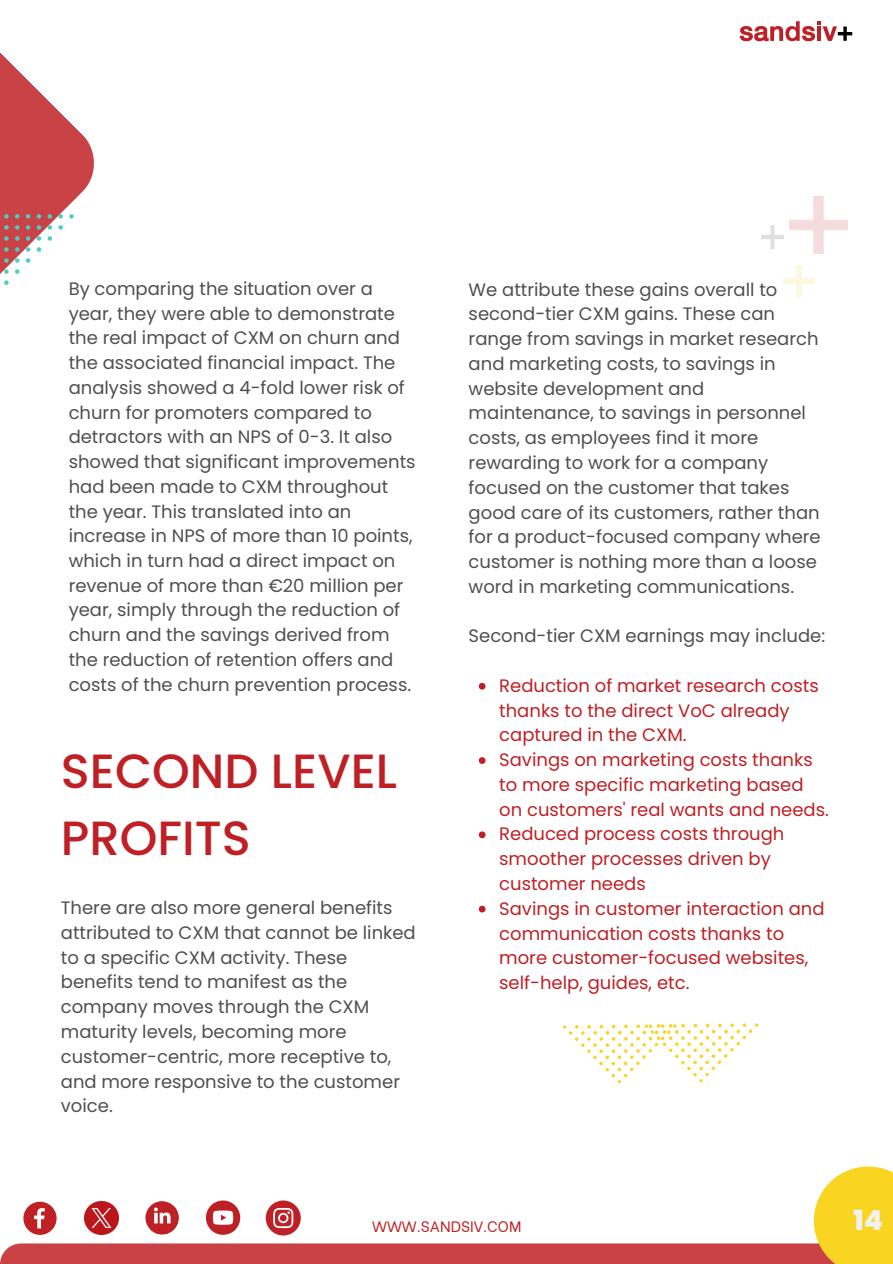
<style>
.page{position:relative;width:893px;height:1264px;background:#fff}
.page>*{position:absolute;margin:0;border:0;box-sizing:border-box;transform-origin:0 0}
.t1{font:500 48px/66.9px "Poppins";color:#bf2025}
.t2{font:800 27.75px "Poppins";color:#f2f2f2}
.t3{font:18px/24.8px "Poppins";color:#4f4f4f}
.t4{font:18px/24.8px "Poppins";color:#bf2025}
.t5{font:15px "Be Vietnam";color:#bf2025}
</style>
<div class="page">
<svg style="left:0;top:52px;width:94px;height:233px"></svg>
<div style="left:0;top:1243px;width:841px;height:20px;background:#c84246"></div>
<svg style="left:739px;top:21px;width:113px;height:20px"></svg>
<div style="left:813px;top:1166px;width:79px;height:97px;background:#f9d522"></div>
<svg style="left:478px;top:683px;width:7px;height:6px"></svg>
<svg style="left:478px;top:757px;width:7px;height:7px"></svg>
<svg style="left:478px;top:831px;width:7px;height:7px"></svg>
<svg style="left:478px;top:905px;width:7px;height:7px"></svg>
<svg style="left:563px;top:1023px;width:195px;height:61px"></svg>
<img style="left:761px;top:226px;width:22px;height:22px">
<svg style="left:145px;top:1201px;width:34px;height:33px"></svg>
<svg style="left:150px;top:1205px;width:29px;height:29px"></svg>
<svg style="left:23px;top:1201px;width:34px;height:33px"></svg>
<div style="left:206px;top:1200px;width:34px;height:34px;background:#bf2025;border-radius:50%"></div>
<svg style="left:213px;top:1210px;width:20px;height:14px"></svg>
<div style="left:266px;top:1200px;width:35px;height:35px;background:#bf2025;border-radius:50%"></div>
<svg style="left:273px;top:1207px;width:20px;height:20px"></svg>
<img style="left:85px;top:1201px;width:33px;height:33px">
<p class="t3" style="left:69px;top:276px;width:348px">By comparing the situation over a year, they were able to demonstrate the real impact of CXM on churn and the associated financial impact. The analysis showed a 4-fold lower risk of churn for promoters compared to detractors with an NPS of 0-3. It also showed that significant improvements had been made to CXM throughout the year. This translated into an increase in NPS of more than 10 points, which in turn had a direct impact on revenue of more than €20 million per year, simply through the reduction of churn and the savings derived from the reduction of retention offers and costs of the churn prevention process.</p>
<p class="t1" style="left:61px;top:738px;width:338px">SECOND LEVEL<br>PROFITS</p>
<p class="t3" style="left:61px;top:895px;width:356px">There are also more general benefits attributed to CXM that cannot be linked to a specific CXM activity. These benefits tend to manifest as the company moves through the CXM maturity levels, becoming more customer-centric, more receptive to, and more responsive to the customer voice.</p>
<p class="t3" style="left:468px;top:277px;width:353px">We attribute these gains overall to second-tier CXM gains. These can range from savings in market research and marketing costs, to savings in website development and maintenance, to savings in personnel costs, as employees find it more rewarding to work for a company focused on the customer that takes good care of its customers, rather than for a product-focused company where customer is nothing more than a loose word in marketing communications.</p>
<p class="t3" style="left:468px;top:623px;width:358px">Second-tier CXM earnings may include:</p>
<p class="t4" style="left:499px;top:673px;width:321px">Reduction of market research costs thanks to the direct VoC already captured in the CXM.</p>
<p class="t4" style="left:499px;top:747px;width:331px">Savings on marketing costs thanks to more specific marketing based on customers' real wants and needs.</p>
<p class="t4" style="left:499px;top:821px;width:287px">Reduced process costs through smoother processes driven by customer needs</p>
<p class="t4" style="left:499px;top:896px;width:327px">Savings in customer interaction and communication costs thanks to more customer-focused websites, self-help, guides, etc.</p>
<p class="t5" style="left:372px;top:1213px;width:151px">WWW.SANDSIV.COM</p>
<p class="t2" style="left:853px;top:1200px;width:31px">14</p>
</div>
